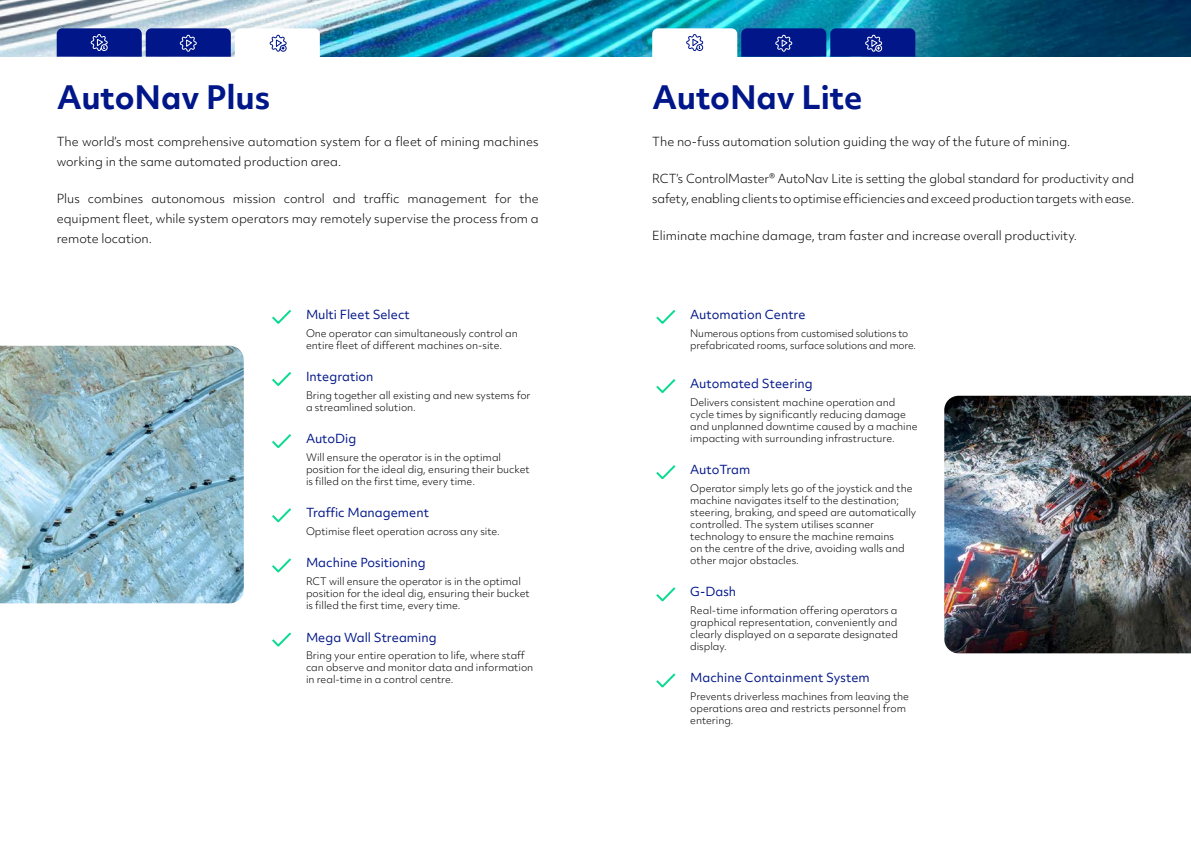
<style>
.page{position:relative;width:1191px;height:842px;background:#fff}
.page>*{position:absolute;margin:0;border:0;box-sizing:border-box;transform-origin:0 0}
.t1{font:700 31px "Objektiv Mk 2";color:#001689}
.t2{font:300 12px/20px "Objektiv Mk 2";color:#000}
.t3{font:12px "Objektiv Mk 2";color:#001689}
.t4{font:300 10px/12px "Objektiv Mk 2";color:#000}
</style>
<div class="page">
<svg style="left:272px;top:309px;width:20px;height:15px"></svg>
<svg style="left:272px;top:372px;width:20px;height:14px"></svg>
<svg style="left:272px;top:434px;width:20px;height:15px"></svg>
<svg style="left:272px;top:508px;width:20px;height:15px"></svg>
<svg style="left:272px;top:558px;width:20px;height:15px"></svg>
<svg style="left:272px;top:632px;width:20px;height:15px"></svg>
<img style="left:0;top:346px;width:244px;height:257px">
<svg style="left:656px;top:309px;width:20px;height:15px"></svg>
<svg style="left:656px;top:379px;width:20px;height:14px"></svg>
<svg style="left:656px;top:465px;width:20px;height:15px"></svg>
<svg style="left:656px;top:587px;width:20px;height:15px"></svg>
<svg style="left:656px;top:673px;width:20px;height:15px"></svg>
<img style="left:944px;top:396px;width:247px;height:257px">
<img style="left:0;top:0;width:1191px;height:57px">
<svg style="left:57px;top:28px;width:263px;height:29px"></svg>
<svg style="left:652px;top:28px;width:263px;height:29px"></svg>
<h1 class="t1" style="left:57px;top:75px;width:215px">AutoNav Plus</h1>
<p class="t2" style="left:57px;top:131px;width:483px">The world’s most comprehensive automation system for a fleet of mining machines working in the same automated production area.</p>
<p class="t2" style="left:57px;top:188px;width:483px;text-align:justify">Plus combines autonomous mission control and traffic management for the equipment fleet, while system operators may remotely supervise the process from a remote location.</p>
<p class="t3" style="left:306px;top:306px;width:105px">Multi Fleet Select</p>
<p class="t4" style="left:306px;top:327px;width:213px">One operator can simultaneously control an entire fleet of different machines on-site.</p>
<p class="t3" style="left:306px;top:368px;width:69px">Integration</p>
<p class="t4" style="left:306px;top:389px;width:226px">Bring together all existing and new systems for a streamlined solution.</p>
<p class="t3" style="left:306px;top:430px;width:52px">AutoDig</p>
<p class="t4" style="left:306px;top:451px;width:225px">Will ensure the operator is in the optimal position for the ideal dig, ensuring their bucket is filled on the first time, every time.</p>
<p class="t3" style="left:306px;top:504px;width:124px">Traffic Management</p>
<p class="t4" style="left:306px;top:525px;width:195px">Optimise fleet operation across any site.</p>
<p class="t3" style="left:306px;top:555px;width:121px">Machine Positioning</p>
<p class="t4" style="left:306px;top:575px;width:225px">RCT will ensure the operator is in the optimal position for the ideal dig, ensuring their bucket is filled the first time, every time.</p>
<p class="t3" style="left:306px;top:629px;width:132px">Mega Wall Streaming</p>
<p class="t4" style="left:306px;top:649px;width:229px">Bring your entire operation to life, where staff can observe and monitor data and information in real-time in a control centre.</p>
<h1 class="t1" style="left:652px;top:75px;width:212px">AutoNav Lite</h1>
<p class="t2" style="left:652px;top:131px;width:420px">The no-fuss automation solution guiding the way of the future of mining.</p>
<p class="t2" style="left:652px;top:168px;width:483px">RCT’s ControlMaster® AutoNav Lite is setting the global standard for productivity and safety, enabling clients to optimise efficiencies and exceed production targets with ease.</p>
<p class="t2" style="left:652px;top:225px;width:426px">Eliminate machine damage, tram faster and increase overall productivity.</p>
<p class="t3" style="left:690px;top:306px;width:117px">Automation Centre</p>
<p class="t4" style="left:690px;top:327px;width:227px">Numerous options from customised solutions to prefabricated rooms, surface solutions and more.</p>
<p class="t3" style="left:690px;top:375px;width:124px">Automated Steering</p>
<p class="t4" style="left:690px;top:396px;width:229px">Delivers consistent machine operation and cycle times by significantly reducing damage and unplanned downtime caused by a machine impacting with surrounding infrastructure.</p>
<p class="t3" style="left:690px;top:461px;width:62px">AutoTram</p>
<p class="t4" style="left:690px;top:482px;width:227px">Operator simply lets go of the joystick and the machine navigates itself to the destination; steering, braking, and speed are automatically controlled. The system utilises scanner technology to ensure the machine remains<br>on the centre of the drive, avoiding walls and other major obstacles.</p>
<p class="t3" style="left:690px;top:583px;width:47px">G-Dash</p>
<p class="t4" style="left:690px;top:604px;width:209px;text-align:justify">Real-time information offering operators a graphical representation, conveniently and clearly displayed on a separate designated display.</p>
<p class="t3" style="left:690px;top:670px;width:181px">Machine Containment System</p>
<p class="t4" style="left:690px;top:690px;width:220px">Prevents driverless machines from leaving the operations area and restricts personnel from entering.</p>
</div>
